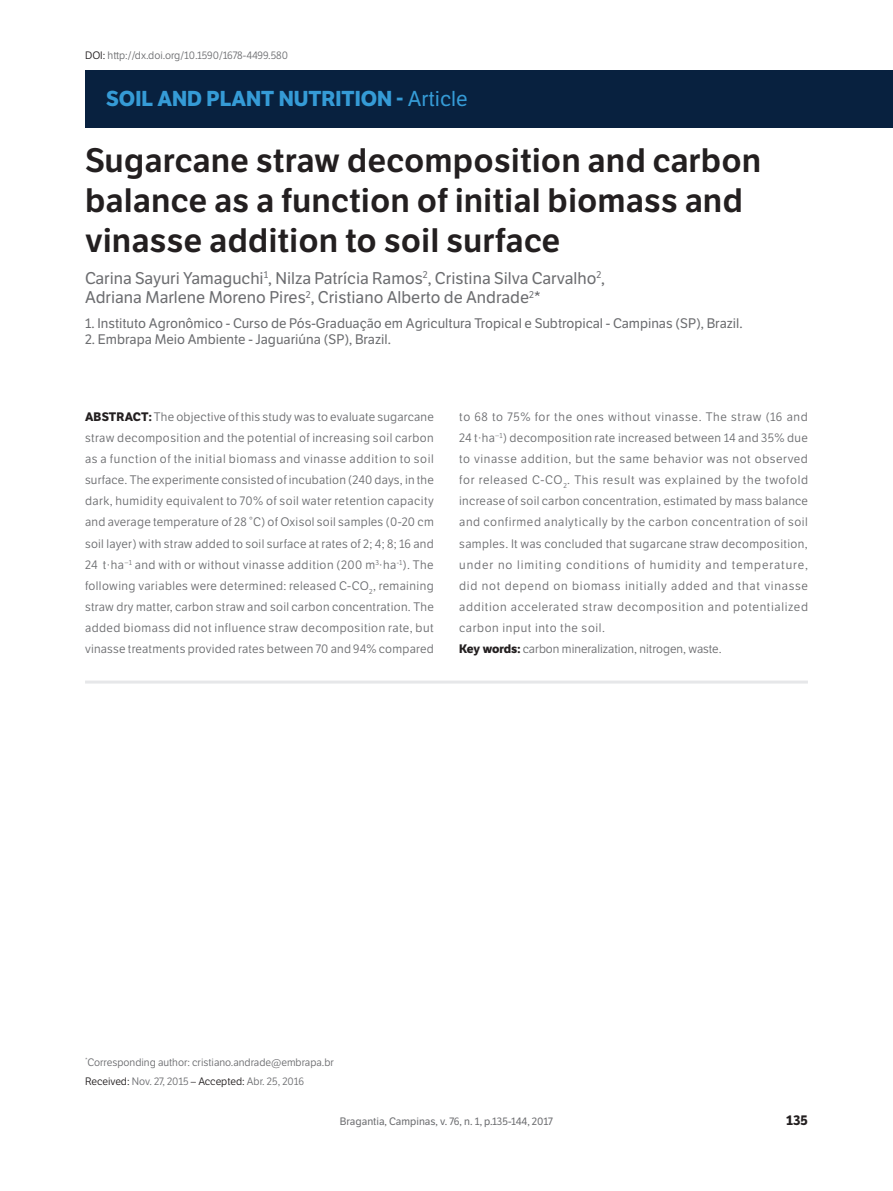
<style>
.page{position:relative;width:893px;height:1191px;background:#fff}
.page>*{position:absolute;margin:0;border:0;box-sizing:border-box;transform-origin:0 0}
.t1{font:600 33px/39.6px "LFT Etica";color:#231f20}
.t2{font:700 21px "LFT Etica";color:#359bd6}
.t3{font:16.5px/19.5px "LFT Etica";color:#6c6d70}
.t4{font:13.5px "LFT Etica";color:#6c6d70}
.t5{font:700 13.5px "LFT Etica";color:#231f20}
.t6{font:12px/21px "LFT Etica";letter-spacing:.05em;color:#6c6d70;text-align:justify}
.t7{font:10.5px/18.9px "LFT Etica";color:#6c6d70}
.t8{font:10.5px "LFT Etica";color:#6c6d70}
.s1{color:#231f20}
.s2{font-weight:400}
.s3{font-weight:700;color:#231f20}
</style>
<div class="page">
<div style="left:85px;top:70px;width:808px;height:57px;background:#08213f"></div>
<hr style="left:85px;top:680px;width:723px;height:3px;background:#e6e7e9">
<p class="t7" style="left:85px;top:46px;width:205px"><span class="s1">DOI:</span> http://dx.doi.org/10.1590/1678-4499.580</p>
<h2 class="t2" style="left:106px;top:86px;width:363px">SOIL AND PLANT NUTRITION - <span class="s2">Article</span></h2>
<h1 class="t1" style="left:85px;top:141px;width:678px">Sugarcane straw decomposition and carbon balance as a function of initial biomass and vinasse addition to soil surface</h1>
<h3 class="t3" style="left:85px;top:269px;width:522px">Carina Sayuri Yamaguchi<sup>1</sup>, Nilza Patrícia Ramos<sup>2</sup>, Cristina Silva Carvalho<sup>2</sup>,<br>Adriana Marlene Moreno Pires<sup>2</sup>, Cristiano Alberto de Andrade<sup>2</sup>*</h3>
<p class="t4" style="left:85px;top:315px;width:659px">1. Instituto Agronômico - Curso de Pós-Graduação em Agricultura Tropical e Subtropical - Campinas (SP), Brazil.</p>
<p class="t4" style="left:85px;top:332px;width:307px">2. Embrapa Meio Ambiente - Jaguariúna (SP), Brazil.</p>
<p class="t6" style="left:85px;top:407px;width:350px"><span class="s3">ABSTRACT:</span> The objective of this study was to evaluate sugarcane straw decomposition and the potential of increasing soil carbon as a function of the initial biomass and vinasse addition to soil surface. The experimente consisted of incubation (240 days, in the dark, humidity equivalent to 70% of soil water retention capacity and average temperature of 28 °C) of Oxisol soil samples (0-20 cm soil layer) with straw added to soil surface at rates of 2; 4; 8; 16 and 24 t∙ha<sup>−1</sup> and with or without vinasse addition (200 m<sup>3</sup>∙ha<sup>-1</sup>). The following variables were determined: released C-CO<sub>2</sub>, remaining straw dry matter, carbon straw and soil carbon concentration. The added biomass did not influence straw decomposition rate, but vinasse treatments provided rates between 70 and 94% compared</p>
<p class="t6" style="left:459px;top:407px;width:350px;text-align:left">to 68 to 75% for the ones without vinasse. The straw (16 and 24 t∙ha<sup>−1</sup>) decomposition rate increased between 14 and 35% due to vinasse addition, but the same behavior was not observed for released C-CO<sub>2</sub>. This result was explained by the twofold increase of soil carbon concentration, estimated by mass balance and confirmed analytically by the carbon concentration of soil samples. It was concluded that sugarcane straw decomposition, under no limiting conditions of humidity and temperature, did not depend on biomass initially added and that vinasse addition accelerated straw decomposition and potentialized carbon input into the soil.<br><span class="s3">KEY WORDS:</span> carbon mineralization, nitrogen, waste.</p>
<p class="t7" style="left:85px;top:1052px;width:250px"><sup>*</sup>Corresponding author: cristiano.andrade@embrapa.br<br><span class="s1">Received:</span> Nov. 27, 2015 <span class="s1">– Accepted:</span> Abr. 25, 2016</p>
<p class="t8" style="left:340px;top:1115px;width:214px">Bragantia, Campinas, v. 76, n. 1, p.135-144, 2017</p>
<p class="t5" style="left:786px;top:1112px;width:23px">135</p>
</div>
